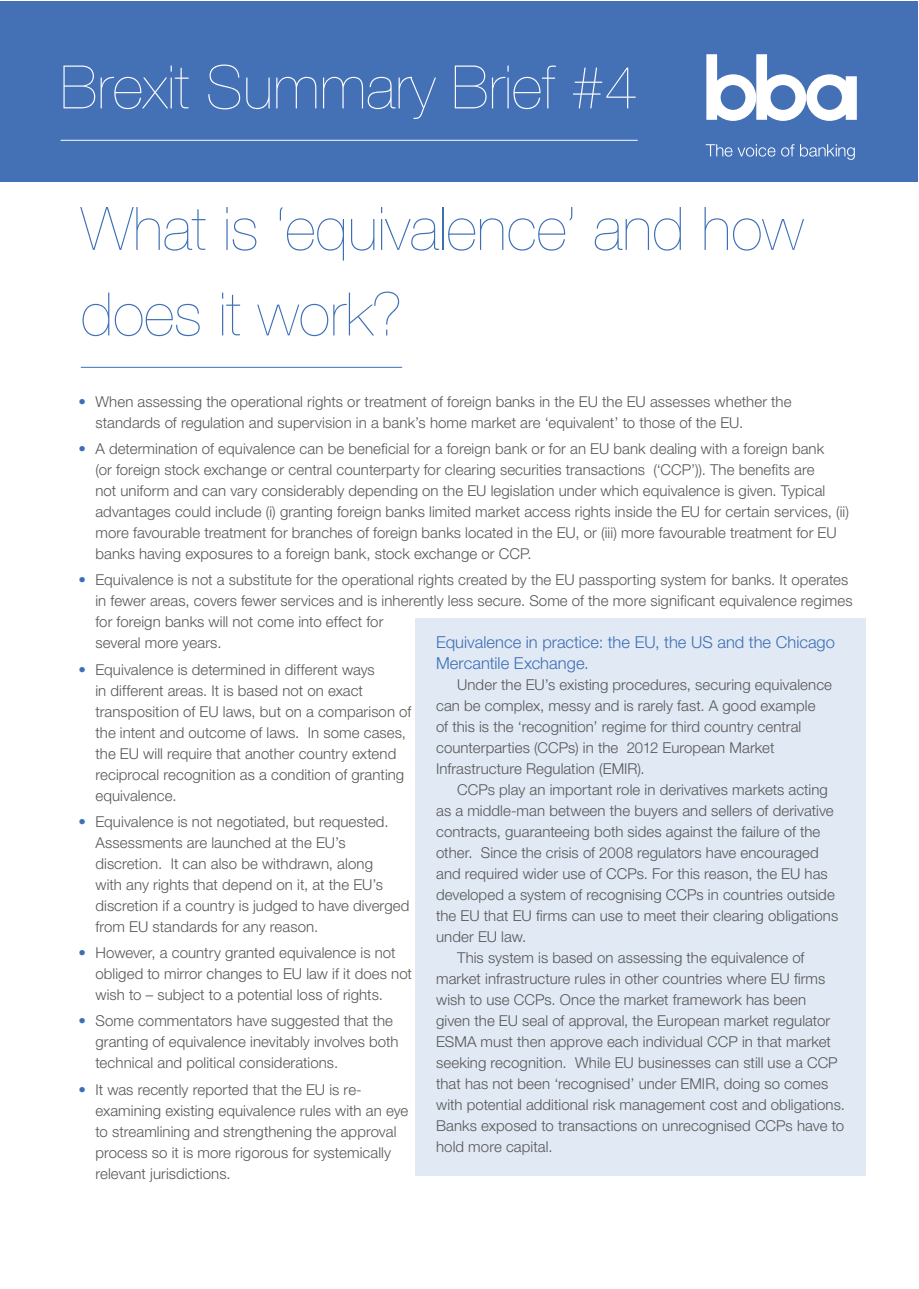
<style>
.page{position:relative;width:919px;height:1289px;background:#fff}
.page>*{position:absolute;margin:0;border:0;box-sizing:border-box;transform-origin:0 0}
.Chapter_head{font:200 60px/85.5px "Helvetica Neue LT Pro";color:#3d6fb6}
.Chapter_head-2{font:200 60px "Helvetica Neue LT Pro";color:#fff}
.Body{font:300 16.5px/21px "Helvetica Neue LT Pro";color:#3d6fb6}
.Body-2{font:300 15px/21px "Helvetica Neue LT Pro";letter-spacing:.005em;color:#575756}
.s1{color:#3d6fb6}
</style>
<div class="page">
<div style="left:415px;top:618px;width:451px;height:557px;background:#e1e9f5"></div>
<hr style="left:81px;top:367px;width:321px;height:1px;background:#3d6fb6">
<div style="left:1px;top:1px;width:917px;height:180px;background:#4470b6"></div>
<svg style="left:706px;top:54px;width:150px;height:67px"></svg>
<svg style="left:705px;top:144px;width:70px;height:13px"></svg>
<svg style="left:781px;top:144px;width:13px;height:13px"></svg>
<svg style="left:800px;top:144px;width:54px;height:16px"></svg>
<hr style="left:61px;top:140px;width:576px;height:1px;background:#fff">
<p class="Chapter_head-2" style="left:61px;top:52px;width:578px">Brexit Summary Brief #4</p>
<p class="Chapter_head" style="left:81px;top:186px;width:724px">What is ‘equivalence’ and how does it work?</p>
<p class="Body-2" style="left:95px;top:390px;width:697px;text-indent:-17px"><span class="s1">•</span> When assessing the operational rights or treatment of foreign banks in the EU the EU assesses whether the standards of regulation and supervision in a bank’s home market are ‘equivalent’ to those of the EU.</p>
<p class="Body-2" style="left:95px;top:438px;width:755px;text-indent:-17px"><span class="s1">•</span> A determination of equivalence can be beneficial for a foreign bank or for an EU bank dealing with a foreign bank<br>(or foreign stock exchange or central counterparty for clearing securities transactions (‘CCP’)). The benefits are<br>not uniform and can vary considerably depending on the EU legislation under which equivalence is given. Typical advantages could include (i) granting foreign banks limited market access rights inside the EU for certain services, (ii) more favourable treatment for branches of foreign banks located in the EU, or (iii) more favourable treatment for EU banks having exposures to a foreign bank, stock exchange or CCP.</p>
<p class="Body-2" style="left:95px;top:569px;width:758px;text-indent:-17px"><span class="s1">•</span> Equivalence is not a substitute for the operational rights created by the EU passporting system for banks. It operates in fewer areas, covers fewer services and is inherently less secure. Some of the more significant equivalence regimes for foreign banks will not come into effect for<br>several more years.</p>
<p class="Body-2" style="left:95px;top:658px;width:317px;text-indent:-17px"><span class="s1">•</span> Equivalence is determined in different ways<br>in different areas. It is based not on exact transposition of EU laws, but on a comparison of the intent and outcome of laws. In some cases, the EU will require that another country extend reciprocal recognition as a condition of granting equivalence.</p>
<p class="Body-2" style="left:95px;top:810px;width:315px;text-indent:-17px"><span class="s1">•</span> Equivalence is not negotiated, but requested.<br>Assessments are launched at the EU’s discretion. It can also be withdrawn, along<br>with any rights that depend on it, at the EU’s discretion if a country is judged to have diverged from EU standards for any reason.</p>
<p class="Body-2" style="left:95px;top:942px;width:318px;text-indent:-17px"><span class="s1">•</span> However, a country granted equivalence is not obliged to mirror changes to EU law if it does not wish to – subject to a potential loss of rights.</p>
<p class="Body-2" style="left:95px;top:1010px;width:304px;text-indent:-17px"><span class="s1">•</span> Some commentators have suggested that the granting of equivalence inevitably involves both technical and political considerations.</p>
<p class="Body-2" style="left:95px;top:1078px;width:314px;text-indent:-17px"><span class="s1">•</span> It was recently reported that the EU is re&shy;examining existing equivalence rules with an eye to streamlining and strengthening the approval process so it is more rigorous for systemically relevant jurisdictions.</p>
<p class="Body" style="left:436px;top:631px;width:400px">Equivalence in practice: the EU, the US and the Chicago<br>Mercantile Exchange.</p>
<p class="Body-2" style="left:436px;top:673px;width:397px;text-indent:21px">Under the EU’s existing procedures, securing equivalence can be complex, messy and is rarely fast. A good example<br>of this is the ‘recognition’ regime for third country central counterparties (CCPs) in the 2012 European Market Infrastructure Regulation (EMIR).</p>
<p class="Body-2" style="left:436px;top:778px;width:403px;text-indent:21px">CCPs play an important role in derivatives markets acting as a middle-man between the buyers and sellers of derivative contracts, guaranteeing both sides against the failure of the other. Since the crisis of 2008 regulators have encouraged and required wider use of CCPs. For this reason, the EU has developed a system of recognising CCPs in countries outside the EU that EU firms can use to meet their clearing obligations under EU law.</p>
<p class="Body-2" style="left:436px;top:946px;width:410px;text-indent:21px">This system is based on assessing the equivalence of market infrastructure rules in other countries where EU firms wish to use CCPs. Once the market framework has been<br>given the EU seal of approval, the European market regulator ESMA must then approve each individual CCP in that market seeking recognition. While EU businesses can still use a CCP that has not been ‘recognised’ under EMIR, doing so comes with potential additional risk management cost and obligations.<br>Banks exposed to transactions on unrecognised CCPs have to hold more capital.</p>
</div>
